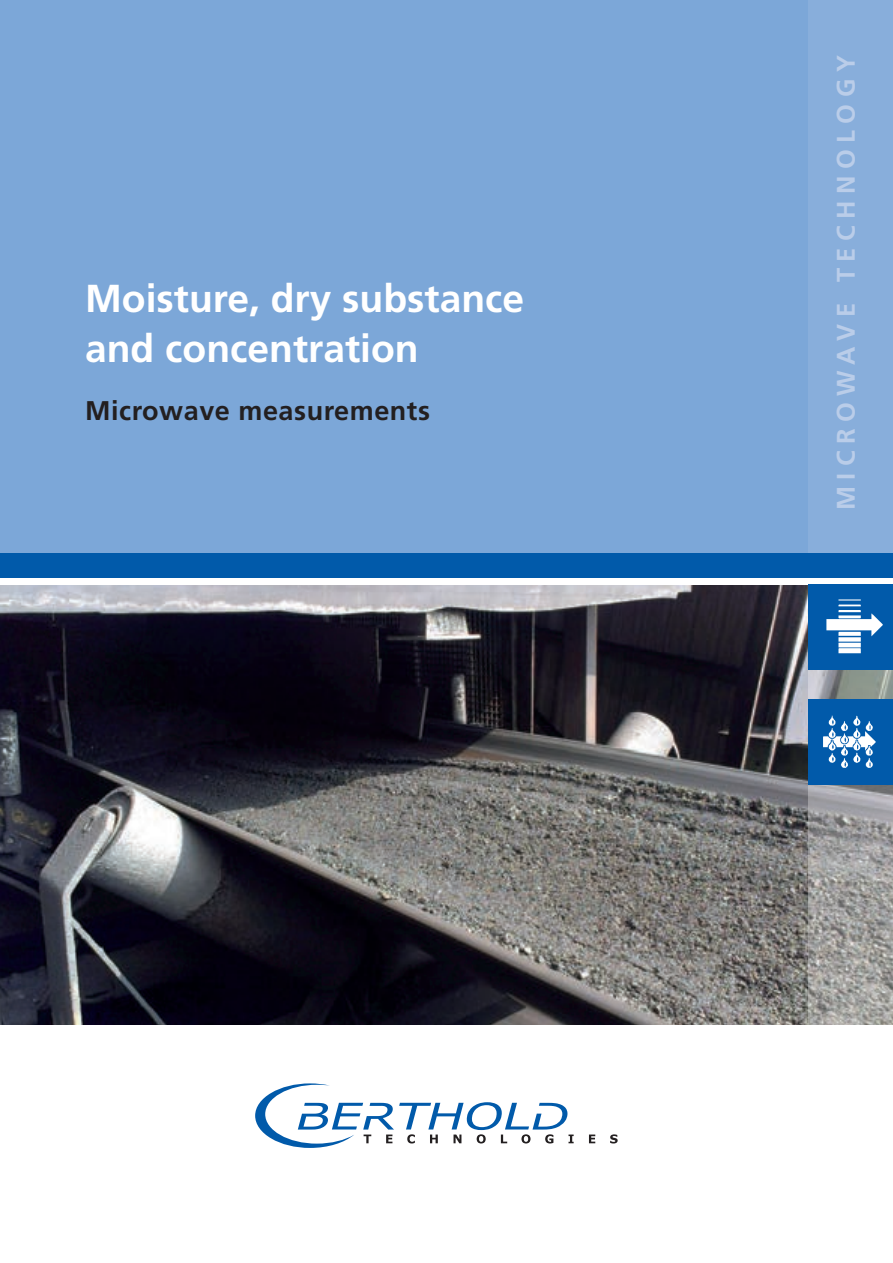
<style>
.page{position:relative;width:893px;height:1263px;background:#fff}
.page>*{position:absolute;margin:0;border:0;box-sizing:border-box;transform-origin:0 0}
.t1{font:700 39px/49.5px "Frutiger LT";color:#fff}
.t2{font:700 27px "Frutiger LT";letter-spacing:.02em;color:#231f20}
.t3{font:700 25.5px "Frutiger LT";letter-spacing:.255em;color:#bacde9}
</style>
<div class="page">
<img style="left:0;top:585px;width:808px;height:440px">
<svg style="left:808px;top:670px;width:85px;height:355px;background:#9f9f9e"></svg>
<div style="left:0;top:0;width:893px;height:553px;background:#7ca7d8"></div>
<div style="left:808px;top:0;width:85px;height:553px;background:#88aedb"></div>
<svg style="left:589px;top:1134px;width:6px;height:9px"></svg>
<svg style="left:610px;top:1134px;width:8px;height:9px"></svg>
<svg style="left:255px;top:1083px;width:319px;height:65px"></svg>
<div style="left:0;top:553px;width:893px;height:25px;background:#015aaa"></div>
<div style="left:808px;top:585px;width:85px;height:85px;background:#015aaa"></div>
<img style="left:826px;top:599px;width:57px;height:55px">
<div style="left:808px;top:699px;width:85px;height:86px;background:#015aaa"></div>
<img style="left:823px;top:715px;width:53px;height:53px">
<p class="t1" style="left:85px;top:274px;width:441px">Moisture, dry substance and concentration</p>
<p class="t2" style="left:85px;top:395px;width:346px">Microwave measurements</p>
<p class="t3" style="left:831px;top:510px;width:456px;rotate:-90deg">MICROWAVE TECHNOLOGY</p>
</div>
